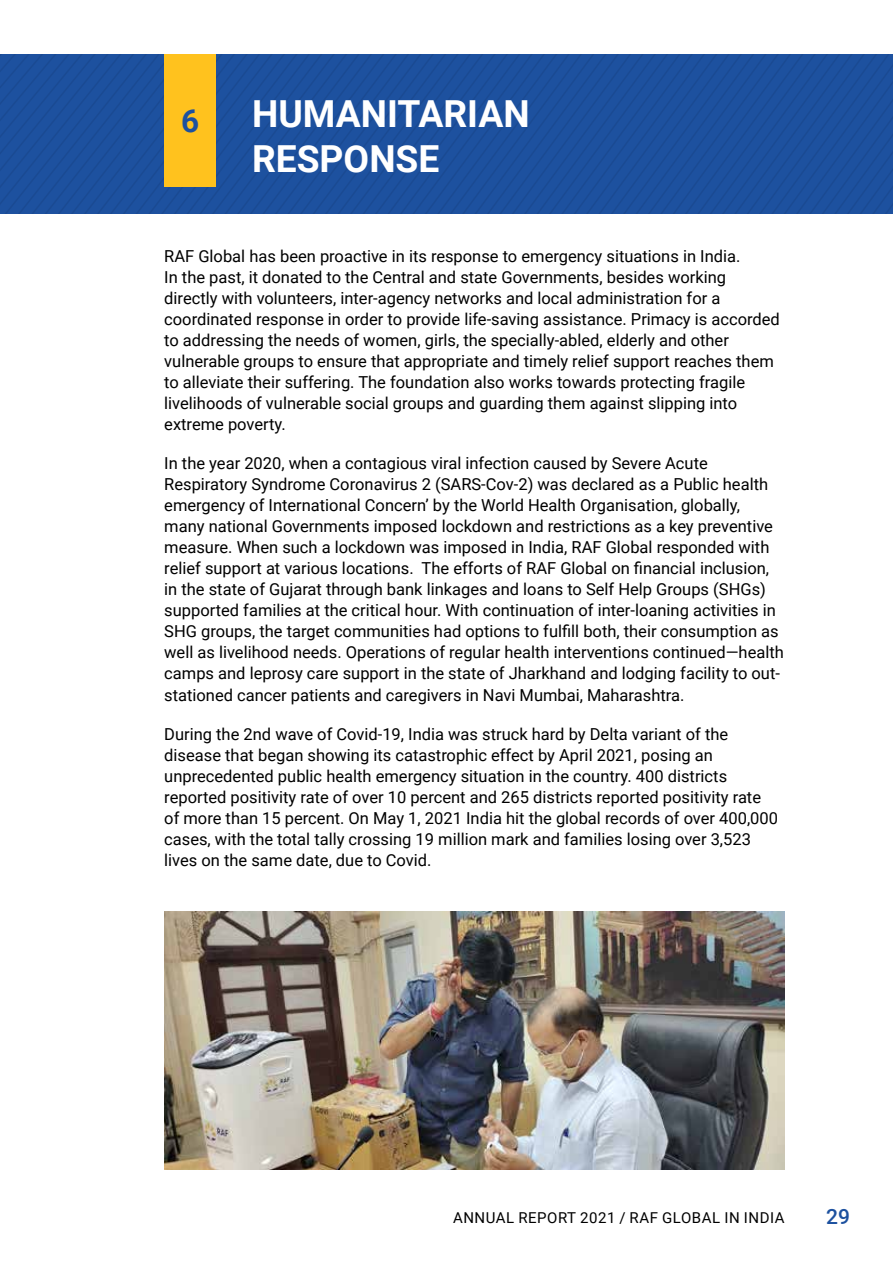
<style>
.page{position:relative;width:893px;height:1263px;background:#fff}
.page>*{position:absolute;margin:0;border:0;box-sizing:border-box;transform-origin:0 0}
.t1{font:700 37.2px/44.7px "Roboto";color:#fff}
.t2{font:700 31.5px "Roboto";color:#1d519f}
.t3{font:500 21px "Roboto";color:#1d519f}
.t4{font:16.5px/21px "Roboto";color:#000}
.t5{font:15px "Roboto";letter-spacing:.035em;color:#000}
</style>
<div class="page">
<svg style="left:0;top:54px;width:893px;height:159px;background:#1c4f9d"></svg>
<div style="left:164px;top:54px;width:52px;height:133px;background:#ffc21e"></div>
<img style="left:164px;top:911px;width:621px;height:258px">
<h2 class="t2" style="left:181px;top:99px;width:20px">6</h2>
<h1 class="t1" style="left:252px;top:90px;width:279px">HUMANITARIAN<br>RESPONSE</h1>
<p class="t4" style="left:164px;top:245px;width:617px">RAF Global has been proactive in its response to emergency situations in India.<br>In the past, it donated to the Central and state Governments, besides working directly with volunteers, inter-agency networks and local administration for a coordinated response in order to provide life-saving assistance. Primacy is accorded to addressing the needs of women, girls, the specially-abled, elderly and other vulnerable groups to ensure that appropriate and timely relief support reaches them to alleviate their suffering. The foundation also works towards protecting fragile livelihoods of vulnerable social groups and guarding them against slipping into extreme poverty.</p>
<p class="t4" style="left:164px;top:452px;width:621px">In the year 2020, when a contagious viral infection caused by Severe Acute Respiratory Syndrome Coronavirus 2 (SARS-Cov-2) was declared as a Public health emergency of International Concern’ by the World Health Organisation, globally, many national Governments imposed lockdown and restrictions as a key preventive measure. When such a lockdown was imposed in India, RAF Global responded with relief support at various locations. The efforts of RAF Global on financial inclusion, in the state of Gujarat through bank linkages and loans to Self Help Groups (SHGs) supported families at the critical hour. With continuation of inter-loaning activities in SHG groups, the target communities had options to fulfill both, their consumption as well as livelihood needs. Operations of regular health interventions continued—health camps and leprosy care support in the state of Jharkhand and lodging facility to out&shy;stationed cancer patients and caregivers in Navi Mumbai, Maharashtra.</p>
<p class="t4" style="left:164px;top:722px;width:615px">During the 2nd wave of Covid-19, India was struck hard by Delta variant of the disease that began showing its catastrophic effect by April 2021, posing an unprecedented public health emergency situation in the country. 400 districts reported positivity rate of over 10 percent and 265 districts reported positivity rate of more than 15 percent. On May 1, 2021 India hit the global records of over 400,000 cases, with the total tally crossing 19 million mark and families losing over 3,523 lives on the same date, due to Covid.</p>
<p class="t5" style="left:453px;top:1207px;width:333px">ANNUAL REPORT 2021 / RAF GLOBAL IN INDIA</p>
<p class="t3" style="left:826px;top:1201px;width:25px">29</p>
</div>
